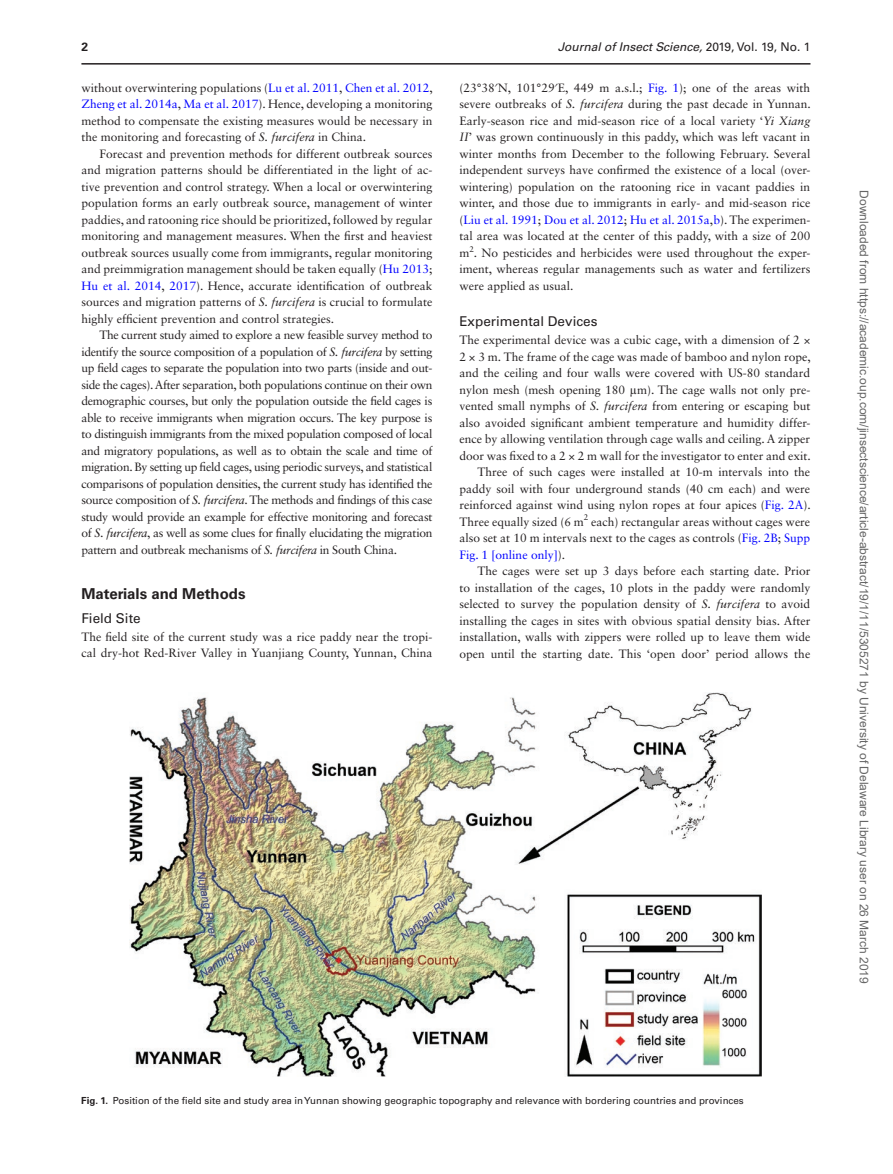
<style>
.page{position:relative;width:893px;height:1174px;background:#fff}
.page>*{position:absolute;margin:0;border:0;box-sizing:border-box;transform-origin:0 0}
.t1{font:700 15px "Univers LT Std";color:#231f20}
.t2{font:13.5px "Univers LT Std";color:#231f20}
.t3{font:12px/16.5px "Sabon LT Std";color:#231f20;text-align:justify}
.t4{font:12px "Arial";color:#666}
.t5{font:italic 12px "Univers LT Std";color:#231f20}
.t6{font:12px "Sabon LT Std";color:#00f}
.t7{font:700 12px "Univers LT Std";color:#231f20}
.t8{font:9.75px "Univers LT Std";color:#231f20}
.s1{font-style:normal}
.s2{color:#00f}
.s3{font-style:italic}
.s4{font-family:"Gandhari Unicode"}
.s5{color:#231f20}
.s6{font-weight:700}
</style>
<div class="page">
<img style="left:130px;top:692px;width:632px;height:384px">
<hr style="left:81px;top:63px;width:729px;height:2px;background:#231f20">
<p class="t7" style="left:81px;top:40px;width:8px">2</p>
<p class="t5" style="left:558px;top:40px;width:254px">Journal of Insect Science, <span class="s1">2019, Vol. 19, No. 1</span></p>
<p class="t3" style="left:81px;top:79px;width:353px">without overwintering populations (<span class="s2">Lu et al. 2011</span>, <span class="s2">Chen et al. 2012</span>, <span class="s2">Zheng et al. 2014a</span>, <span class="s2">Ma et al. 2017</span>). Hence, developing a monitoring method to compensate the existing measures would be necessary in the monitoring and forecasting of <span class="s3">S. furcifera</span> in China.</p>
<p class="t3" style="left:81px;top:145px;width:352px;text-indent:18px">Forecast and prevention methods for different outbreak sources and migration patterns should be differentiated in the light of ac&shy;tive prevention and control strategy. When a local or overwintering population forms an early outbreak source, management of winter paddies, and ratooning rice should be prioritized, followed by regular monitoring and management measures. When the first and heaviest outbreak sources usually come from immigrants, regular monitoring and preimmigration management should be taken equally (<span class="s2">Hu 2013</span>; <span class="s2">Hu et al. 2014</span>, <span class="s2">2017</span>). Hence, accurate identification of outbreak sources and migration patterns of <span class="s3">S. furcifera</span> is crucial to formulate highly efficient prevention and control strategies.</p>
<p class="t3" style="left:81px;top:327px;width:352px;text-indent:18px">The current study aimed to explore a new feasible survey method to identify the source composition of a population of <span class="s3">S. furcifera</span> by setting up field cages to separate the population into two parts (inside and out&shy;side the cages). After separation, both populations continue on their own demographic courses, but only the population outside the field cages is able to receive immigrants when migration occurs. The key purpose is to distinguish immigrants from the mixed population composed of local and migratory populations, as well as to obtain the scale and time of migration. By setting up field cages, using periodic surveys, and statistical comparisons of population densities, the current study has identified the source composition of <span class="s3">S. furcifera</span>. The methods and findings of this case study would provide an example for effective monitoring and forecast of <span class="s3">S. furcifera</span>, as well as some clues for finally elucidating the migration pattern and outbreak mechanisms of <span class="s3">S. furcifera</span> in South China.</p>
<p class="t1" style="left:81px;top:585px;width:166px">Materials and Methods</p>
<p class="t2" style="left:81px;top:610px;width:61px">Field Site</p>
<p class="t3" style="left:81px;top:628px;width:352px">The field site of the current study was a rice paddy near the tropi&shy;cal dry-hot Red-River Valley in Yuanjiang County, Yunnan, China</p>
<p class="t3" style="left:459px;top:79px;width:353px">(23°38<span class="s4">′</span>N, 101°29<span class="s4">′</span>E, 449 m a.s.l.; <span class="s2">Fig. 1</span>); one of the areas with severe outbreaks of <span class="s3">S. furcifera</span> during the past decade in Yunnan.<br>Early-season rice and mid-season rice of a local variety ‘<span class="s3">Yi Xiang II</span>’ was grown continuously in this paddy, which was left vacant in winter months from December to the following February. Several independent surveys have confirmed the existence of a local (over&shy;wintering) population on the ratooning rice in vacant paddies in winter, and those due to immigrants in early- and mid-season rice (<span class="s2">Liu et al. 1991</span>; <span class="s2">Dou et al. 2012</span>; <span class="s2">Hu et al. 2015a</span>,<span class="s2">b</span>). The experimen&shy;tal area was located at the center of this paddy, with a size of 200 m<sup>2</sup>. No pesticides and herbicides were used throughout the exper&shy;iment, whereas regular managements such as water and fertilizers were applied as usual.</p>
<p class="t2" style="left:459px;top:313px;width:140px">Experimental Devices</p>
<p class="t3" style="left:459px;top:331px;width:352px">The experimental device was a cubic cage, with a dimension of 2 ×</p>
<p class="t3" style="left:459px;top:348px;width:353px">2 × 3 m. The frame of the cage was made of bamboo and nylon rope,</p>
<p class="t3" style="left:459px;top:364px;width:352px">and the ceiling and four walls were covered with US-80 standard</p>
<p class="t3" style="left:459px;top:381px;width:352px">nylon mesh (mesh opening 180 <span class="s4">μ</span>m). The cage walls not only pre-</p>
<p class="t3" style="left:459px;top:397px;width:352px">vented small nymphs of <span class="s3">S. furcifera</span> from entering or escaping but</p>
<p class="t3" style="left:459px;top:414px;width:352px">also avoided significant ambient temperature and humidity differ-</p>
<p class="t3" style="left:459px;top:430px;width:352px">ence by allowing ventilation through cage walls and ceiling. A zipper</p>
<p class="t3" style="left:459px;top:447px;width:353px">door was fixed to a 2 × 2 m wall for the investigator to enter and exit.</p>
<p class="t3" style="left:477px;top:463px;width:334px">Three of such cages were installed at 10-m intervals into the</p>
<p class="t3" style="left:459px;top:480px;width:352px">paddy soil with four underground stands (40 cm each) and were</p>
<p class="t3" style="left:459px;top:496px;width:353px">reinforced against wind using nylon ropes at four apices (<span class="s2">Fig. 2A</span>).</p>
<p class="t3" style="left:459px;top:513px;width:352px">Three equally sized (6 m<sup>2</sup> each) rectangular areas without cages were</p>
<p class="t3" style="left:459px;top:529px;width:352px">also set at 10 m intervals next to the cages as controls (<span class="s2">Fig. 2B</span>; <span class="s2">Supp</span></p>
<p class="t6" style="left:459px;top:547px;width:107px">Fig. 1 [online only]<span class="s5">).</span></p>
<p class="t3" style="left:477px;top:562px;width:334px">The cages were set up 3 days before each starting date. Prior</p>
<p class="t3" style="left:459px;top:579px;width:352px">to installation of the cages, 10 plots in the paddy were randomly</p>
<p class="t3" style="left:459px;top:595px;width:352px">selected to survey the population density of <span class="s3">S. furcifera</span> to avoid</p>
<p class="t3" style="left:459px;top:612px;width:352px">installing the cages in sites with obvious spatial density bias. After</p>
<p class="t3" style="left:459px;top:628px;width:352px">installation, walls with zippers were rolled up to leave them wide</p>
<p class="t3" style="left:459px;top:645px;width:352px">open until the starting date. This ‘open door’ period allows the</p>
<p class="t8" style="left:81px;top:1094px;width:664px"><span class="s6">Fig. 1.</span> Position of the field site and study area in Yunnan showing geographic topography and relevance with bordering countries and provinces</p>
<p class="t4" style="left:868px;top:190px;width:795px;rotate:90deg">Downloaded from https://academic.oup.com/jinsectscience/article-abstract/19/1/11/5305271 by University of Delaware Library user on 26 March 2019</p>
</div>
